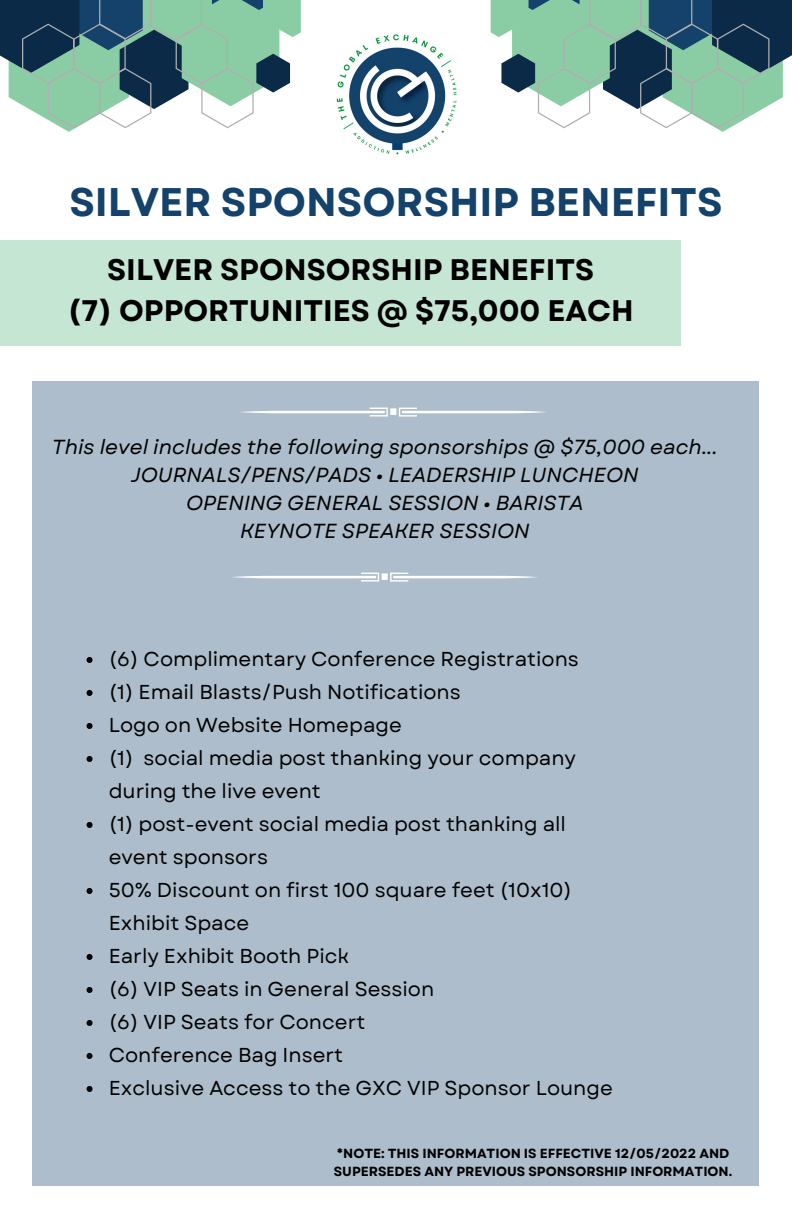
<style>
.page{position:relative;width:792px;height:1224px;background:#fff}
.page>*{position:absolute;margin:0;border:0;box-sizing:border-box;transform-origin:0 0}
.t1{font:700 39.8px "Garet";color:#14426b}
.t2{font:700 29.8px/40.8px "Garet";color:#000;text-align:center}
.t3{font:italic 20.4px/28px "Garet";color:#000;text-align:center}
.t4{font:20.2px/33px "Garet";color:#000}
.t5{font:700 13.2px/17.6px "Garet";color:#000}
</style>
<div class="page">
<img style="left:336px;top:34px;width:121px;height:121px">
<svg style="left:491px;top:0;width:301px;height:132px"></svg>
<svg style="left:0;top:0;width:301px;height:132px"></svg>
<div style="left:0;top:240px;width:680px;height:105px;background:#c5e6d2"></div>
<div style="left:32px;top:382px;width:727px;height:803px;background:#adbdcb"></div>
<svg style="left:87px;top:657px;width:6px;height:6px"></svg>
<svg style="left:87px;top:690px;width:6px;height:6px"></svg>
<svg style="left:87px;top:723px;width:6px;height:6px"></svg>
<svg style="left:87px;top:756px;width:6px;height:6px"></svg>
<svg style="left:87px;top:822px;width:6px;height:6px"></svg>
<svg style="left:87px;top:888px;width:6px;height:6px"></svg>
<svg style="left:87px;top:954px;width:6px;height:6px"></svg>
<svg style="left:87px;top:987px;width:6px;height:6px"></svg>
<svg style="left:87px;top:1020px;width:6px;height:6px"></svg>
<svg style="left:87px;top:1053px;width:6px;height:6px"></svg>
<svg style="left:87px;top:1086px;width:6px;height:6px"></svg>
<svg style="left:240px;top:408px;width:306px;height:9px"></svg>
<svg style="left:232px;top:573px;width:306px;height:9px"></svg>
<h1 class="t1" style="left:69px;top:173px;width:655px">SILVER SPONSORSHIP BENEFITS</h1>
<h2 class="t2" style="left:68px;top:249px;width:567px">SILVER SPONSORSHIP BENEFITS<br>(7) OPPORTUNITIES @ $75,000 EACH</h2>
<p class="t3" style="left:52px;top:433px;width:667px">This level includes the following sponsorships @ $75,000 each...<br>JOURNALS/PENS/PADS • LEADERSHIP LUNCHEON<br>OPENING GENERAL SESSION • BARISTA<br>KEYNOTE SPEAKER SESSION</p>
<p class="t4" style="left:109px;top:642px;width:506px">(6) Complimentary Conference Registrations<br>(1) Email Blasts/Push Notifications<br>Logo on Website Homepage<br>(1) social media post thanking your company during the live event<br>(1) post-event social media post thanking all event sponsors<br>50% Discount on first 100 square feet (10x10)<br>Exhibit Space<br>Early Exhibit Booth Pick<br>(6) VIP Seats in General Session<br>(6) VIP Seats for Concert<br>Conference Bag Insert<br>Exclusive Access to the GXC VIP Sponsor Lounge</p>
<p class="t5" style="left:334px;top:1145px;width:400px">*NOTE: THIS INFORMATION IS EFFECTIVE 12/05/2022 AND<br>SUPERSEDES ANY PREVIOUS SPONSORSHIP INFORMATION.</p>
</div>
